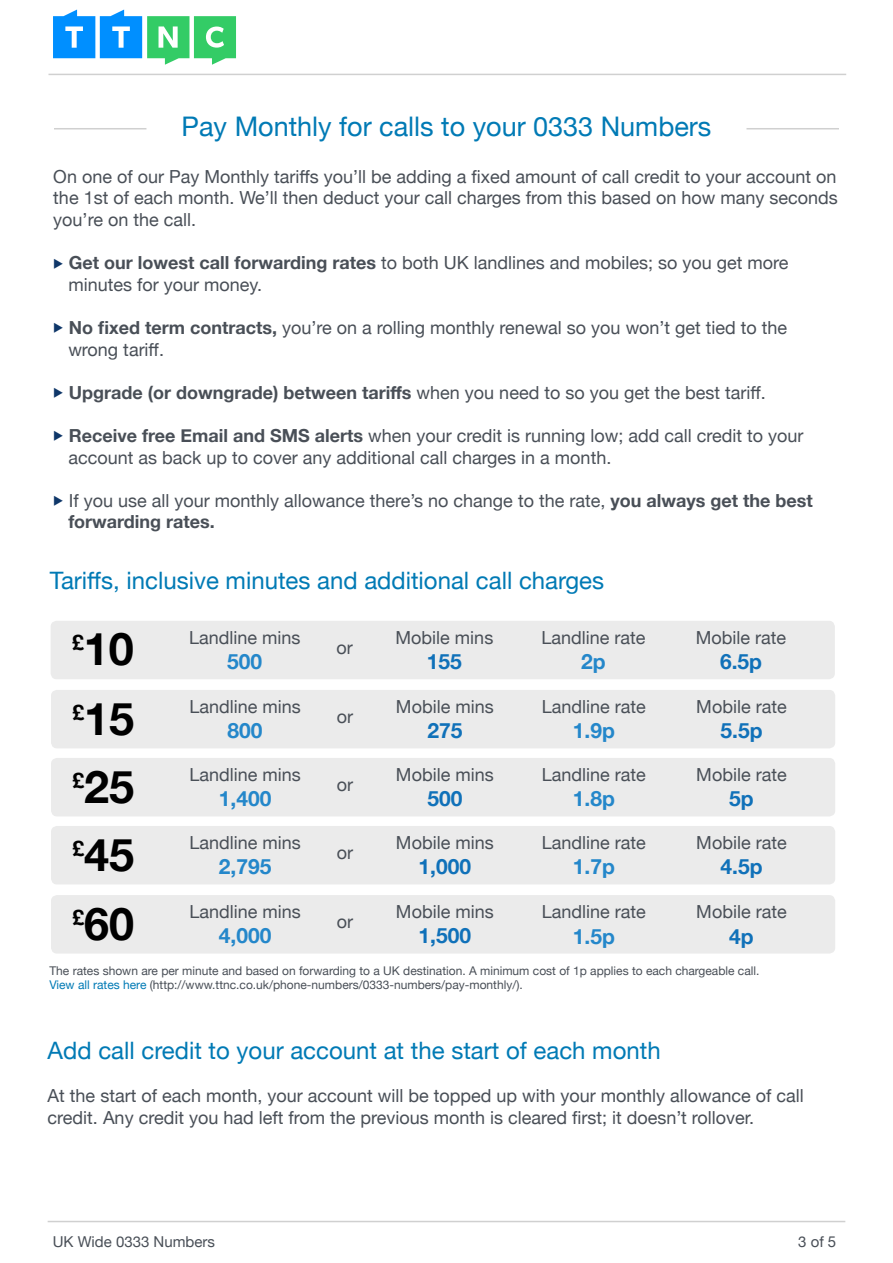
<style>
.page{position:relative;width:893px;height:1263px;background:#fff}
.page>*{position:absolute;margin:0;border:0;box-sizing:border-box;transform-origin:0 0}
.t1{font:700 45px "Helvetica Neue";color:#000}
.t2{font:27px "Helvetica Neue";color:#007ab5}
.t3{font:24px "Helvetica Neue";color:#007ab5}
.t4{font:700 21px "Helvetica Neue";color:#2487ca}
.t5{font:700 21px "Helvetica Neue";color:#1071b9}
.t6{font:18px/21.6px "Helvetica Neue";color:#494f57}
.t7{font:15px "Helvetica Neue";color:#494f57}
.t8{font:12px "Helvetica Neue";color:#494f57}
.s1{color:#0f3769}
.s2{font-weight:700}
.s3{color:#007ab5}
</style>
<div class="page">
<hr style="left:49px;top:74px;width:797px;height:1px;background:#d0d0d0">
<hr style="left:48px;top:1221px;width:797px;height:1px;background:#d0d0d0">
<svg style="left:53px;top:10px;width:183px;height:55px"></svg>
<hr style="left:54px;top:128px;width:785px;height:1px;background:#d0d0d0">
<div style="left:146px;top:126px;width:600px;height:6px;background:#fff;border-radius:2px"></div>
<div style="left:51px;top:621px;width:784px;height:58px;background:#ebebeb;border-radius:6px"></div>
<div style="left:51px;top:690px;width:784px;height:58px;background:#ebebeb;border-radius:6px"></div>
<div style="left:51px;top:758px;width:784px;height:58px;background:#ebebeb;border-radius:6px"></div>
<div style="left:51px;top:826px;width:784px;height:58px;background:#ebebeb;border-radius:6px"></div>
<div style="left:51px;top:895px;width:784px;height:58px;background:#ebebeb;border-radius:6px"></div>
<p class="t2" style="left:182px;top:107px;width:531px">Pay Monthly for calls to your 0333 Numbers</p>
<p class="t6" style="left:53px;top:167px;width:786px;text-align:justify">On one of our Pay Monthly tariffs you’ll be adding a fixed amount of call credit to your account on the 1st of each month. We’ll then deduct your call charges from this based on how many seconds you’re on the call.</p>
<p class="t6" style="left:68px;top:253px;width:722px;text-indent:-15px"><span class="s1">◆</span> <span class="s2">Get our lowest call forwarding rates</span> to both UK landlines and mobiles; so you get more minutes for your money.</p>
<p class="t6" style="left:68px;top:318px;width:720px;text-indent:-15px"><span class="s1">◆</span> <span class="s2">No fixed term contracts,</span> you’re on a rolling monthly renewal so you won’t get tied to the wrong tariff.</p>
<p class="t6" style="left:53px;top:383px;width:714px"><span class="s1">◆</span> <span class="s2">Upgrade (or downgrade) between tariffs</span> when you need to so you get the best tariff.</p>
<p class="t6" style="left:68px;top:426px;width:737px;text-indent:-15px"><span class="s1">◆</span> <span class="s2">Receive free Email and SMS alerts</span> when your credit is running low; add call credit to your account as back up to cover any additional call charges in a month.</p>
<p class="t6" style="left:68px;top:491px;width:746px;text-indent:-15px"><span class="s1">◆</span> If you use all your monthly allowance there’s no change to the rate, <span class="s2">you always get the best forwarding rates.</span></p>
<p class="t3" style="left:50px;top:563px;width:556px">Tariffs, inclusive minutes and additional call charges</p>
<p class="t6" style="left:189px;top:628px;width:113px">Landline mins</p>
<p class="t4" style="left:227px;top:645px;width:37px">500</p>
<p class="t6" style="left:396px;top:628px;width:99px">Mobile mins</p>
<p class="t5" style="left:427px;top:645px;width:37px">155</p>
<p class="t6" style="left:541px;top:628px;width:106px">Landline rate</p>
<p class="t4" style="left:581px;top:645px;width:26px">2p</p>
<p class="t6" style="left:696px;top:628px;width:92px">Mobile rate</p>
<p class="t5" style="left:720px;top:645px;width:44px">6.5p</p>
<p class="t1" style="left:72px;top:614px;width:63px"><sup>£</sup>10</p>
<p class="t6" style="left:336px;top:637px;width:18px">or</p>
<p class="t6" style="left:189px;top:697px;width:113px">Landline mins</p>
<p class="t4" style="left:228px;top:714px;width:37px">800</p>
<p class="t6" style="left:396px;top:697px;width:99px">Mobile mins</p>
<p class="t5" style="left:427px;top:714px;width:37px">275</p>
<p class="t6" style="left:542px;top:697px;width:106px">Landline rate</p>
<p class="t4" style="left:573px;top:714px;width:44px">1.9p</p>
<p class="t6" style="left:696px;top:697px;width:92px">Mobile rate</p>
<p class="t5" style="left:720px;top:714px;width:44px">5.5p</p>
<p class="t1" style="left:72px;top:683px;width:63px"><sup>£</sup>15</p>
<p class="t6" style="left:337px;top:707px;width:18px">or</p>
<p class="t6" style="left:189px;top:765px;width:113px">Landline mins</p>
<p class="t4" style="left:219px;top:782px;width:54px">1,400</p>
<p class="t6" style="left:396px;top:765px;width:99px">Mobile mins</p>
<p class="t5" style="left:427px;top:782px;width:37px">500</p>
<p class="t6" style="left:542px;top:765px;width:106px">Landline rate</p>
<p class="t4" style="left:573px;top:782px;width:44px">1.8p</p>
<p class="t6" style="left:696px;top:765px;width:92px">Mobile rate</p>
<p class="t5" style="left:729px;top:782px;width:26px">5p</p>
<p class="t1" style="left:72px;top:751px;width:63px"><sup>£</sup>25</p>
<p class="t6" style="left:337px;top:775px;width:18px">or</p>
<p class="t6" style="left:189px;top:833px;width:113px">Landline mins</p>
<p class="t4" style="left:219px;top:850px;width:54px">2,795</p>
<p class="t6" style="left:396px;top:833px;width:99px">Mobile mins</p>
<p class="t5" style="left:419px;top:850px;width:54px">1,000</p>
<p class="t6" style="left:542px;top:833px;width:106px">Landline rate</p>
<p class="t4" style="left:573px;top:850px;width:44px">1.7p</p>
<p class="t6" style="left:696px;top:833px;width:92px">Mobile rate</p>
<p class="t5" style="left:720px;top:850px;width:44px">4.5p</p>
<p class="t1" style="left:72px;top:819px;width:63px"><sup>£</sup>45</p>
<p class="t6" style="left:337px;top:843px;width:18px">or</p>
<p class="t6" style="left:189px;top:902px;width:113px">Landline mins</p>
<p class="t4" style="left:219px;top:919px;width:54px">4,000</p>
<p class="t6" style="left:396px;top:902px;width:99px">Mobile mins</p>
<p class="t5" style="left:419px;top:919px;width:54px">1,500</p>
<p class="t6" style="left:542px;top:902px;width:106px">Landline rate</p>
<p class="t4" style="left:573px;top:919px;width:44px">1.5p</p>
<p class="t6" style="left:696px;top:902px;width:92px">Mobile rate</p>
<p class="t5" style="left:729px;top:919px;width:26px">4p</p>
<p class="t1" style="left:72px;top:888px;width:63px"><sup>£</sup>60</p>
<p class="t6" style="left:337px;top:912px;width:18px">or</p>
<p class="t8" style="left:49px;top:962px;width:712px">The rates shown are per minute and based on forwarding to a UK destination. A minimum cost of 1p applies to each chargeable call.</p>
<p class="t8" style="left:49px;top:976px;width:475px"><span class="s3">View all rates here</span> (http://www.ttnc.co.uk/phone-numbers/0333-numbers/pay-monthly/).</p>
<p class="t3" style="left:48px;top:1033px;width:615px">Add call credit to your account at the start of each month</p>
<p class="t6" style="left:48px;top:1086px;width:758px">At the start of each month, your account will be topped up with your monthly allowance of call credit. Any credit you had left from the previous month is cleared first; it doesn’t rollover.</p>
<p class="t7" style="left:53px;top:1230px;width:164px">UK Wide 0333 Numbers</p>
<p class="t7" style="left:798px;top:1230px;width:40px">3 of 5</p>
</div>
